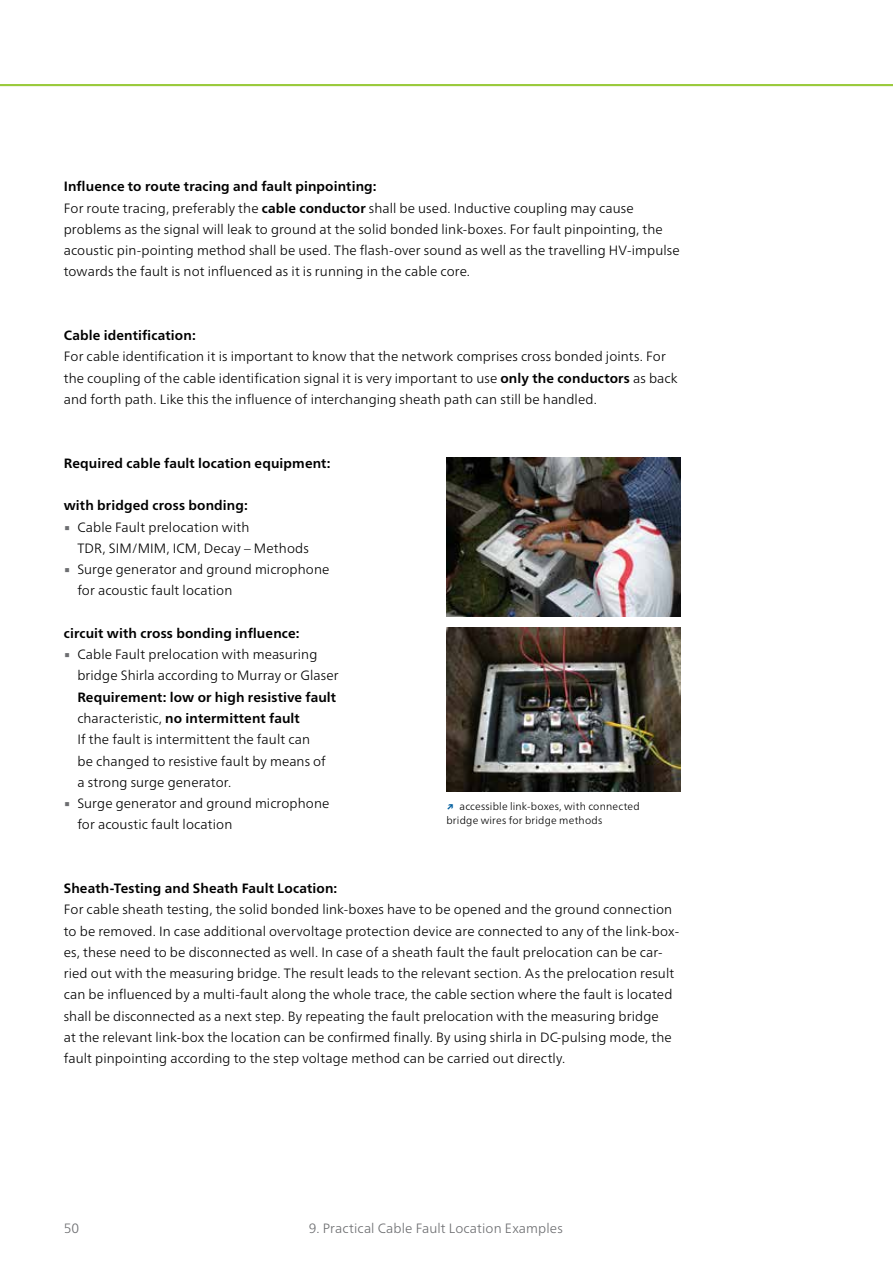
<style>
.page{position:relative;width:893px;height:1263px;background:#fff}
.page>*{position:absolute;margin:0;border:0;box-sizing:border-box;transform-origin:0 0}
.t1{font:300 13.5px/21.3px "Frutiger Neue LTW1 G";letter-spacing:.005em;color:#000}
.t2{font:700 13.5px "Frutiger Neue LTW1 G";letter-spacing:.01em;color:#000}
.t3{font:300 13.5px "Frutiger Neue LTW1 G";letter-spacing:.01em;color:#6d6e71}
.t4{font:300 10.5px/13.5px "Frutiger Neue LTW1 G";letter-spacing:.02em;color:#000}
.s1{font-weight:700}
.s2{font-family:"Lucida Sans Unicode";font-weight:400;color:#6d6e71}
.s3{font-weight:700;color:#005e9e}
</style>
<div class="page">
<hr style="left:0;top:84px;width:893px;height:2px;background:#9aca3d">
<img style="left:446px;top:457px;width:234px;height:160px">
<img style="left:446px;top:627px;width:234px;height:164px">
<p class="t1" style="left:64px;top:175px;width:617px"><span class="s1">Influence to route tracing and fault pinpointing:<br></span>For route tracing, preferably the <span class="s1">cable conductor</span> shall be used. Inductive coupling may cause problems as the signal will leak to ground at the solid bonded link-boxes. For fault pinpointing, the acoustic pin-pointing method shall be used. The flash-over sound as well as the travelling HV-impulse towards the fault is not influenced as it is running in the cable core.</p>
<p class="t2" style="left:64px;top:326px;width:134px">Cable identification:</p>
<p class="t1" style="left:64px;top:345px;width:615px">For cable identification it is important to know that the network comprises cross bonded joints. For the coupling of the cable identification signal it is very important to use <span class="s1">only the conductors</span> as back and forth path. Like this the influence of interchanging sheath path can still be handled.</p>
<p class="t2" style="left:64px;top:453px;width:268px">Required cable fault location equipment:</p>
<p class="t2" style="left:64px;top:496px;width:186px">with bridged cross bonding:</p>
<p class="t1" style="left:77px;top:515px;width:233px;text-indent:-14px"><span class="s2">▪</span> Cable Fault prelocation with<br>TDR, SIM/MIM, ICM, Decay – Methods</p>
<p class="t1" style="left:77px;top:558px;width:254px;text-indent:-14px"><span class="s2">▪</span> Surge generator and ground microphone for acoustic fault location</p>
<p class="t2" style="left:64px;top:623px;width:237px">circuit with cross bonding influence:</p>
<p class="t1" style="left:77px;top:643px;width:263px;text-indent:-14px"><span class="s2">▪</span> Cable Fault prelocation with measuring bridge Shirla according to Murray or Glaser</p>
<p class="t1" style="left:77px;top:685px;width:260px"><span class="s1">Requirement: low or high resistive fault </span>characteristic, <span class="s1">no intermittent fault<br></span>If the fault is intermittent the fault can<br>be changed to resistive fault by means of a strong surge generator.</p>
<p class="t1" style="left:77px;top:792px;width:254px;text-indent:-14px"><span class="s2">▪</span> Surge generator and ground microphone for acoustic fault location</p>
<p class="t4" style="left:446px;top:799px;width:195px"><span class="s3">↗</span> accessible link-boxes, with connected bridge wires for bridge methods</p>
<p class="t2" style="left:64px;top:878px;width:275px">Sheath-Testing and Sheath Fault Location:</p>
<p class="t1" style="left:64px;top:898px;width:617px">For cable sheath testing, the solid bonded link-boxes have to be opened and the ground connection to be removed. In case additional overvoltage protection device are connected to any of the link-box&shy;es, these need to be disconnected as well. In case of a sheath fault the fault prelocation can be car&shy;ried out with the measuring bridge. The result leads to the relevant section. As the prelocation result can be influenced by a multi-fault along the whole trace, the cable section where the fault is located shall be disconnected as a next step. By repeating the fault prelocation with the measuring bridge<br>at the relevant link-box the location can be confirmed finally. By using shirla in DC-pulsing mode, the fault pinpointing according to the step voltage method can be carried out directly.</p>
<p class="t3" style="left:64px;top:1218px;width:17px">50</p>
<p class="t3" style="left:309px;top:1218px;width:255px">9. Practical Cable Fault Location Examples</p>
</div>
